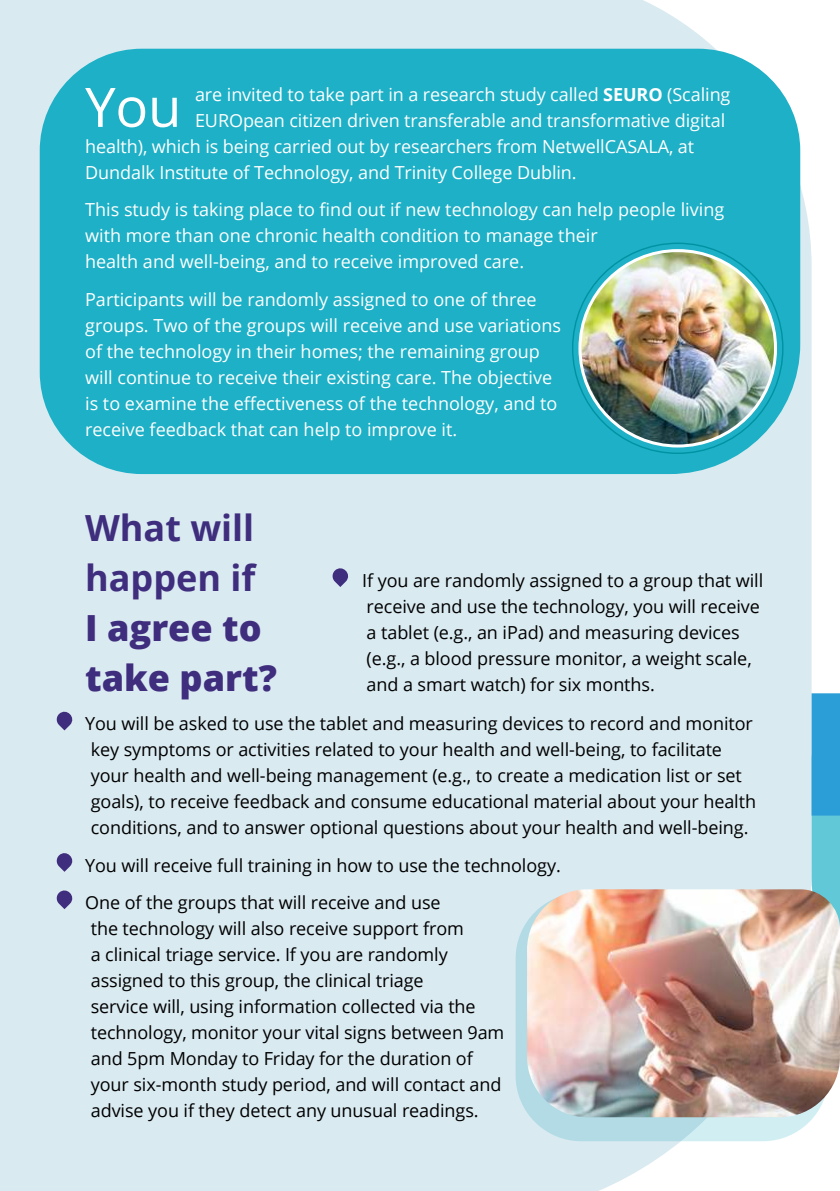
<style>
.page{position:relative;width:840px;height:1191px;background:#fff}
.page>*{position:absolute;margin:0;border:0;box-sizing:border-box;transform-origin:0 0}
.t1{font:54.4px "Open Sans";color:#fff}
.t2{font:800 36px/50px "Open Sans";color:#3f2d7d}
.t3{font:700 36px/50px "Open Sans";color:#3f2d7d}
.t4{font:18px/26px "Open Sans";letter-spacing:-.005em;color:#000}
.t5{font:18px/26px "Open Sans";color:#fff}
.s1{font-weight:700}
</style>
<div class="page">
<div style="left:0;top:0;width:811px;height:1191px;background:#daeaf1"></div>
<svg style="left:515px;top:893px;width:299px;height:248px;fill:#b2dbe5"></svg>
<div style="left:40px;top:49px;width:759px;height:425px;background:#1db0c6"></div>
<img style="left:579px;top:251px;width:196px;height:195px;border-radius:98px">
<img style="left:526px;top:889px;width:313px;height:228px">
<svg style="left:811px;top:693px;width:28px;height:305px"></svg>
<svg style="left:57px;top:707px;width:20px;height:23px"></svg>
<svg style="left:57px;top:848px;width:20px;height:24px"></svg>
<svg style="left:57px;top:885px;width:20px;height:24px"></svg>
<svg style="left:332px;top:563px;width:20px;height:24px"></svg>
<h1 class="t1" style="left:85px;top:70px;width:98px">You</h1>
<p class="t5" style="left:195px;top:83px;width:536px">are invited to take part in a research study called <span class="s1">SEURO</span> (Scaling</p>
<p class="t5" style="left:195px;top:109px;width:531px">EUROpean citizen driven transferable and transformative digital</p>
<p class="t5" style="left:85px;top:135px;width:610px">health), which is being carried out by researchers from NetwellCASALA, at</p>
<p class="t5" style="left:85px;top:161px;width:493px">Dundalk Institute of Technology, and Trinity College Dublin.</p>
<p class="t5" style="left:85px;top:196px;width:640px">This study is taking place to find out if new technology can help people living with more than one chronic health condition to manage their<br>health and well-being, and to receive improved care.</p>
<p class="t5" style="left:85px;top:288px;width:477px">Participants will be randomly assigned to one of three groups. Two of the groups will receive and use variations of the technology in their homes; the remaining group will continue to receive their existing care. The objective is to examine the effectiveness of the technology, and to receive feedback that can help to improve it.</p>
<h2 class="t3" style="left:85px;top:506px;width:172px">What will happen if</h2>
<h2 class="t2" style="left:85px;top:606px;width:193px">I agree to take part?</h2>
<p class="t4" style="left:91px;top:712px;width:666px;text-indent:-6px">You will be asked to use the tablet and measuring devices to record and monitor key symptoms or activities related to your health and well-being, to facilitate your health and well-being management (e.g., to create a medication list or set goals), to receive feedback and consume educational material about your health conditions, and to answer optional questions about your health and well-being.</p>
<p class="t4" style="left:85px;top:848px;width:477px;line-height:37.4px">You will receive full training in how to use the technology.<br>One of the groups that will receive and use</p>
<p class="t4" style="left:91px;top:917px;width:415px">the technology will also receive support from<br>a clinical triage service. If you are randomly assigned to this group, the clinical triage<br>service will, using information collected via the technology, monitor your vital signs between 9am and 5pm Monday to Friday for the duration of your six-month study period, and will contact and advise you if they detect any unusual readings.</p>
<p class="t4" style="left:362px;top:569px;width:402px">If you are randomly assigned to a group that will receive and use the technology, you will receive a tablet (e.g., an iPad) and measuring devices (e.g., a blood pressure monitor, a weight scale, and a smart watch) for six months.</p>
</div>
